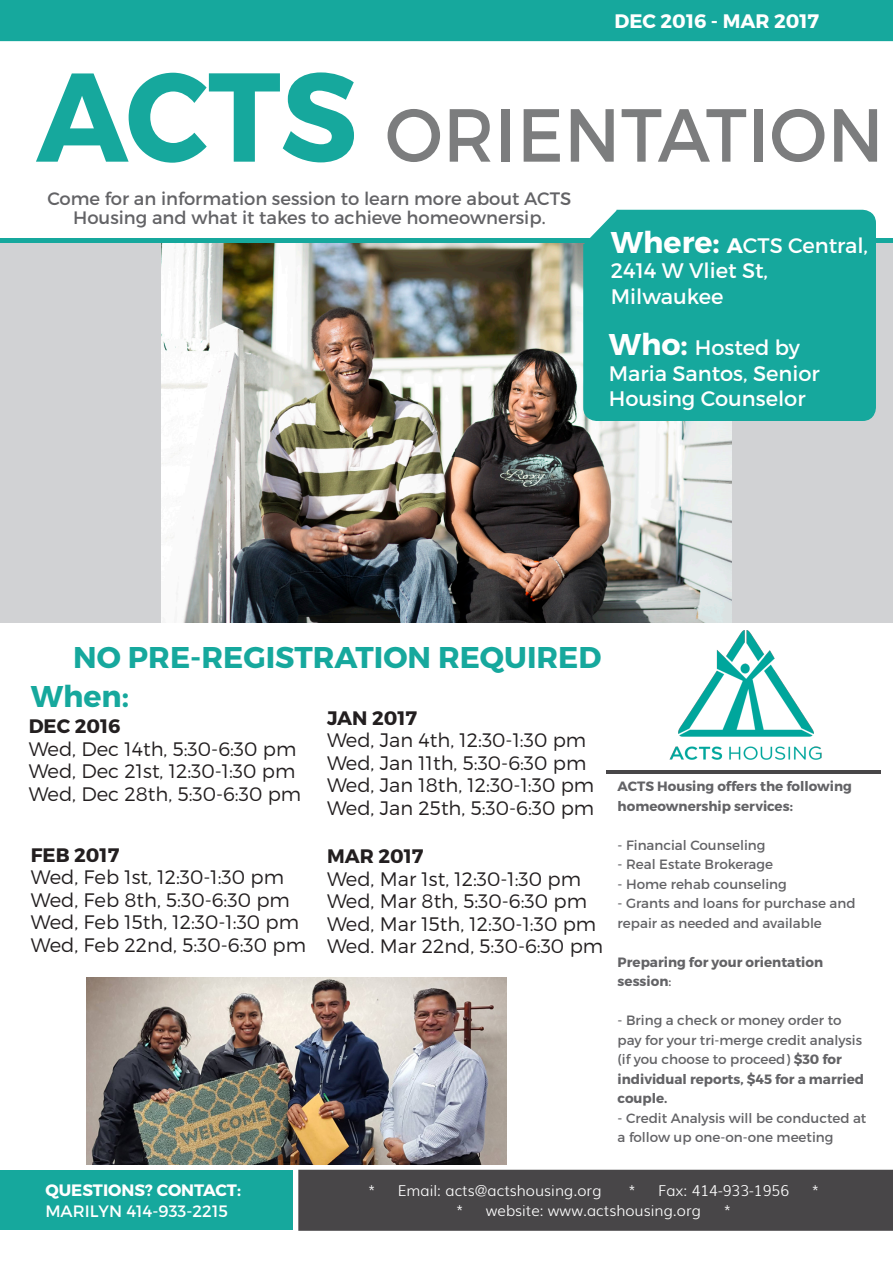
<style>
.page{position:relative;width:893px;height:1263px;background:#fff}
.page>*{position:absolute;margin:0;border:0;box-sizing:border-box;transform-origin:0 0}
.t1{font:75px "Montserrat";letter-spacing:.01em;color:#7c7d7e;scale:.94 1}
.t2{font:700 30px "Montserrat";color:#16a89d}
.t3{font:21px/25.5px "Montserrat";color:#fff}
.t4{font:300 19.5px "Montserrat";color:#231f20}
.t5{font:700 19.5px "Montserrat";color:#231f20}
.t6{font:700 19.5px "Montserrat";color:#fff}
.t7{font:18px/19.5px "Montserrat";color:#636366;text-align:center}
.t8{font:16.5px/21px "Montserrat";color:#fff}
.t9{font:300 15px "Muli";color:#fff}
.t10{font:13.5px/19.5px "Montserrat";color:#636366}
.t11{font:700 13.5px/19.5px "Montserrat";color:#636366}
.s1{font-weight:700;font-size:126px;color:#16a89d}
.s2{font-weight:700;font-size:30px}
.s3{font-weight:700}
.s4{font-weight:400}
</style>
<div class="page">
<img style="left:86px;top:978px;width:420px;height:186px">
<img style="left:669px;top:630px;width:153px;height:130px">
<div style="left:0;top:242px;width:893px;height:381px;background:#d1d2d4"></div>
<img style="left:161px;top:243px;width:571px;height:380px">
<div style="left:0;top:0;width:893px;height:41px;background:#16a89d"></div>
<hr style="left:0;top:239px;width:893px;height:4px;background:#16a89d">
<div style="left:0;top:1170px;width:292px;height:60px;background:#16a89d"></div>
<div style="left:298px;top:1170px;width:595px;height:61px;background:#484648"></div>
<div style="left:582px;top:209px;width:295px;height:213px;background:#16a89d"></div>
<hr style="left:606px;top:770px;width:274px;height:3px;background:#484648">
<p class="t6" style="left:614px;top:9px;width:206px">DEC 2016 - MAR 2017</p>
<p class="t1" style="left:36px;top:89px;width:903px"><span class="s1">ACTS</span> ORIENTATION</p>
<p class="t7" style="left:47px;top:188px;width:525px">Come for an information session to learn more about ACTS<br>Housing and what it takes to achieve homeownersip.</p>
<p class="t3" style="left:611px;top:232px;width:259px"><span class="s2">Where:</span> <span class="s3">A</span>CTS Central,<br>2414 W Vliet St,</p>
<p class="t3" style="left:611px;top:283px;width:114px">Milwaukee</p>
<p class="t3" style="left:609px;top:335px;width:213px"><span class="s2">Who:</span> Hosted by<br>Maria Santos, Senior<br>Housing Counselor</p>
<p class="t2" style="left:73px;top:638px;width:530px">NO PRE-REGISTRATION REQUIRED</p>
<p class="t2" style="left:31px;top:678px;width:100px">When:</p>
<p class="t5" style="left:29px;top:714px;width:93px">DEC 2016</p>
<p class="t4" style="left:29px;top:737px;width:269px">Wed, Dec 14th, 5:30-6:30 pm</p>
<p class="t4" style="left:29px;top:759px;width:268px">Wed, Dec 21st, 12:30-1:30 pm</p>
<p class="t4" style="left:29px;top:782px;width:274px">Wed, Dec 28th, 5:30-6:30 pm</p>
<p class="t5" style="left:31px;top:843px;width:90px">FEB 2017</p>
<p class="t4" style="left:31px;top:866px;width:255px">Wed, Feb 1st, 12:30-1:30 pm</p>
<p class="t4" style="left:31px;top:888px;width:261px">Wed, Feb 8th, 5:30-6:30 pm</p>
<p class="t4" style="left:31px;top:911px;width:270px">Wed, Feb 15th, 12:30-1:30 pm</p>
<p class="t4" style="left:31px;top:933px;width:277px">Wed, Feb 22nd, 5:30-6:30 pm</p>
<p class="t8" style="left:45px;top:1179px;width:197px"><span class="s3">QUESTIONS? CONTACT:<br></span>MARILYN 414-933-2215</p>
<p class="t5" style="left:327px;top:706px;width:91px">JAN 2017</p>
<p class="t4" style="left:327px;top:728px;width:261px">Wed, Jan 4th, 12:30-1:30 pm</p>
<p class="t4" style="left:327px;top:751px;width:261px">Wed, Jan 11th, 5:30-6:30 pm</p>
<p class="t4" style="left:327px;top:773px;width:269px">Wed, Jan 18th, 12:30-1:30 pm</p>
<p class="t4" style="left:327px;top:796px;width:269px">Wed, Jan 25th, 5:30-6:30 pm</p>
<p class="t5" style="left:327px;top:844px;width:98px">MAR 2017</p>
<p class="t4" style="left:327px;top:867px;width:256px">Wed, Mar 1st, 12:30-1:30 pm</p>
<p class="t4" style="left:327px;top:889px;width:261px">Wed, Mar 8th, 5:30-6:30 pm</p>
<p class="t4" style="left:327px;top:912px;width:271px">Wed, Mar 15th, 12:30-1:30 pm</p>
<p class="t4" style="left:327px;top:934px;width:278px">Wed. Mar 22nd, 5:30-6:30 pm</p>
<p class="t11" style="left:618px;top:777px;width:236px">ACTS Housing offers the following homeownership services:</p>
<p class="t10" style="left:618px;top:835px;width:149px">- Financial Counseling</p>
<p class="t10" style="left:618px;top:855px;width:157px">- Real Estate Brokerage</p>
<p class="t10" style="left:618px;top:874px;width:171px">- Home rehab counseling</p>
<p class="t10" style="left:618px;top:894px;width:239px">- Grants and loans for purchase and repair as needed and available</p>
<p class="t11" style="left:618px;top:952px;width:207px">Preparing for your orientation</p>
<p class="t11" style="left:618px;top:972px;width:55px">session<span class="s4">:</span></p>
<p class="t10" style="left:618px;top:1011px;width:248px">- Bring a check or money order to pay for your tri-merge credit analysis (if you choose to proceed) <span class="s3">$30 for individual reports, $45 for a married couple.</span></p>
<p class="t10" style="left:618px;top:1108px;width:250px">- Credit Analysis will be conducted at a follow up one-on-one meeting</p>
<p class="t9" style="left:367px;top:1179px;width:236px">* Email: acts@actshousing.org</p>
<p class="t9" style="left:628px;top:1179px;width:163px">* Fax: 414-933-1956</p>
<p class="t9" style="left:811px;top:1179px;width:10px">*</p>
<p class="t9" style="left:456px;top:1198px;width:247px">* website: www.actshousing.org</p>
<p class="t9" style="left:723px;top:1198px;width:10px">*</p>
</div>
